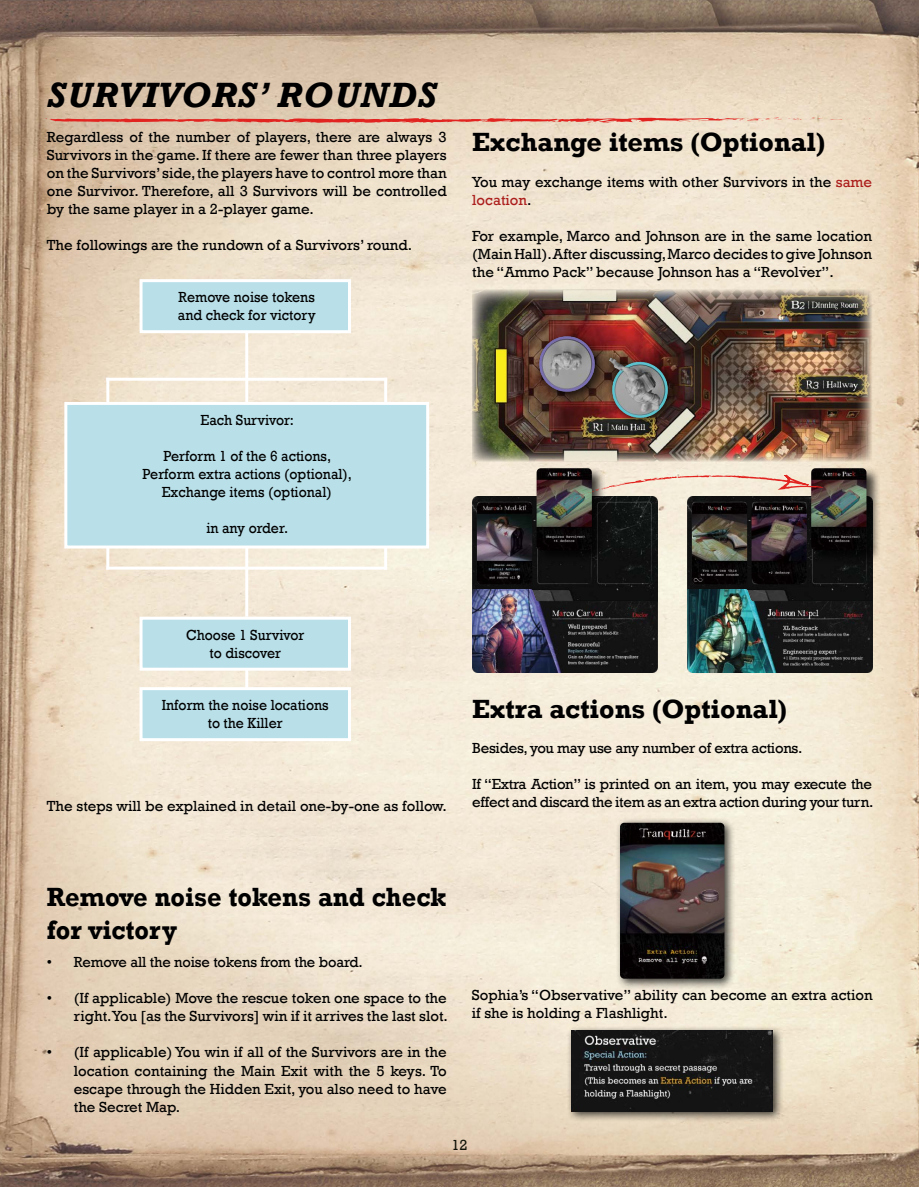
<style>
.page{position:relative;width:919px;height:1187px;background:#fff}
.page>*{position:absolute;margin:0;border:0;box-sizing:border-box;transform-origin:0 0}
.t1{font:italic 700 36px "Rockwell";letter-spacing:.025em;color:#000}
.t2{font:700 27px "Rockwell";color:#000}
.t3{font:700 27px/32.4px "Rockwell";color:#000;scale:.94 1}
.t4{font:15px/18px "Rockwell";color:#000;text-align:justify}
.t5{font:15px/18px "Rockwell";color:#000;text-align:center;scale:.94 1}
.t6{font:15px/18px "Rockwell";letter-spacing:-.02em;color:#000}
.t7{font:15px "Rockwell";color:#121309}
.s1{color:#ac1e1c}
</style>
<div class="page">
<img style="left:0;top:0;width:918px;height:1186px">
<hr style="left:245px;top:539px;width:3px;height:77px;background:#fff">
<hr style="left:106px;top:539px;width:3px;height:30px;background:#fff">
<hr style="left:384px;top:539px;width:3px;height:30px;background:#fff">
<hr style="left:247px;top:566px;width:140px;height:3px;background:#fff">
<hr style="left:245px;top:330px;width:3px;height:78px;background:#fff">
<hr style="left:384px;top:378px;width:3px;height:30px;background:#fff">
<hr style="left:106px;top:378px;width:3px;height:30px;background:#fff">
<hr style="left:106px;top:378px;width:141px;height:3px;background:#fff">
<hr style="left:247px;top:378px;width:140px;height:3px;background:#fff">
<hr style="left:106px;top:566px;width:141px;height:3px;background:#fff">
<div style="left:614px;top:817px;width:121px;height:172px;background:#000;opacity:.75"></div>
<img style="left:620px;top:822px;width:104px;height:156px">
<div style="left:566px;top:1024px;width:217px;height:98px;background:#000;opacity:.75"></div>
<img style="left:572px;top:1030px;width:200px;height:81px">
<img style="left:472px;top:497px;width:185px;height:92px">
<img style="left:687px;top:502px;width:185px;height:87px">
<img style="left:472px;top:589px;width:185px;height:83px">
<img style="left:687px;top:589px;width:185px;height:83px">
<img style="left:691px;top:502px;width:56px;height:82px">
<img style="left:751px;top:502px;width:55px;height:82px">
<div style="left:808px;top:466px;width:72px;height:98px;background:#000;opacity:.75"></div>
<img style="left:811px;top:468px;width:55px;height:82px">
<div style="left:534px;top:466px;width:72px;height:98px;background:#000;opacity:.75"></div>
<img style="left:536px;top:468px;width:55px;height:82px">
<img style="left:477px;top:502px;width:55px;height:82px">
<svg style="left:568px;top:475px;width:257px;height:27px;background:#b3a296"></svg>
<img style="left:472px;top:290px;width:400px;height:171px">
<div style="left:535px;top:332px;width:71px;height:71px;background:#000;opacity:.75"></div>
<img style="left:535px;top:332px;width:65px;height:65px">
<div style="left:604px;top:353px;width:74px;height:75px;background:#000;opacity:.75"></div>
<img style="left:607px;top:355px;width:65px;height:65px">
<div style="left:64px;top:402px;width:365px;height:146px;background:#b9e0e9;border:3px solid #fff"></div>
<div style="left:139px;top:279px;width:212px;height:54px;background:#b9e0e9;border:3px solid #fff"></div>
<div style="left:139px;top:616px;width:212px;height:54px;background:#b9e0e9;border:3px solid #fff"></div>
<div style="left:139px;top:687px;width:212px;height:54px;background:#b9e0e9;border:3px solid #fff"></div>
<hr style="left:245px;top:668px;width:3px;height:20px;background:#fff">
<svg style="left:809px;top:118px;width:40px;height:2px"></svg>
<svg style="left:45px;top:117px;width:757px;height:7px;background:#e49887"></svg>
<h1 class="t1" style="left:47px;top:73px;width:390px">SURVIVORS’ ROUNDS</h1>
<p class="t4" style="left:47px;top:128px;width:401px">Regardless of the number of players, there are always 3<br>Survivors in the game. If there are fewer than three players on the Survivors’ side, the players have to control more than one Survivor. Therefore, all 3 Survivors will be controlled by the same player in a 2-player game.</p>
<p class="t4" style="left:47px;top:236px;width:367px">The followings are the rundown of a Survivors’ round.</p>
<p class="t5" style="left:178px;top:288px;width:148px;text-align:left">Remove noise tokens and check for victory</p>
<h2 class="t2" style="left:472px;top:125px;width:355px">Exchange items (Optional)</h2>
<p class="t4" style="left:472px;top:173px;width:401px">You may exchange items with other Survivors in the <span class="s1">same location</span>.</p>
<p class="t4" style="left:472px;top:227px;width:401px">For example, Marco and Johnson are in the same location (Main Hall). After discussing, Marco decides to give Johnson the “Ammo Pack” because Johnson has a “Revolver”.</p>
<p class="t5" style="left:200px;top:411px;width:101px">Each Survivor:</p>
<p class="t5" style="left:143px;top:447px;width:224px">Perform 1 of the 6 actions,<br>Perform extra actions (optional),<br>Exchange items (optional)</p>
<p class="t5" style="left:206px;top:519px;width:88px">in any order.</p>
<p class="t5" style="left:186px;top:626px;width:127px">Choose 1 Survivor to discover</p>
<p class="t5" style="left:162px;top:696px;width:179px">Inform the noise locations to the Killer</p>
<p class="t4" style="left:47px;top:797px;width:401px">The steps will be explained in detail one-by-one as follow.</p>
<h2 class="t2" style="left:472px;top:692px;width:316px">Extra actions (Optional)</h2>
<p class="t6" style="left:472px;top:739px;width:332px">Besides, you may use any number of extra actions.</p>
<p class="t6" style="left:472px;top:775px;width:402px">If “Extra Action” is printed on an item, you may execute the effect and discard the item as an extra action during your turn.</p>
<h2 class="t3" style="left:47px;top:880px;width:427px">Remove noise tokens and check for victory</h2>
<p class="t4" style="left:47px;top:953px;width:317px">• Remove all the noise tokens from the board.</p>
<p class="t4" style="left:47px;top:989px;width:402px;text-align:right">• (If applicable) Move the rescue token one space to the right. You [as the Survivors] win if it arrives the last slot.</p>
<p class="t4" style="left:74px;top:1043px;width:374px;text-indent:-27px">• (If applicable) You win if all of the Survivors are in the location containing the Main Exit with the 5 keys. To escape through the Hidden Exit, you also need to have the Secret Map.</p>
<p class="t4" style="left:472px;top:985px;width:402px">Sophia’s “Observative” ability can become an extra action if she is holding a Flashlight.</p>
<p class="t7" style="left:451px;top:1136px;width:18px">12</p>
</div>
